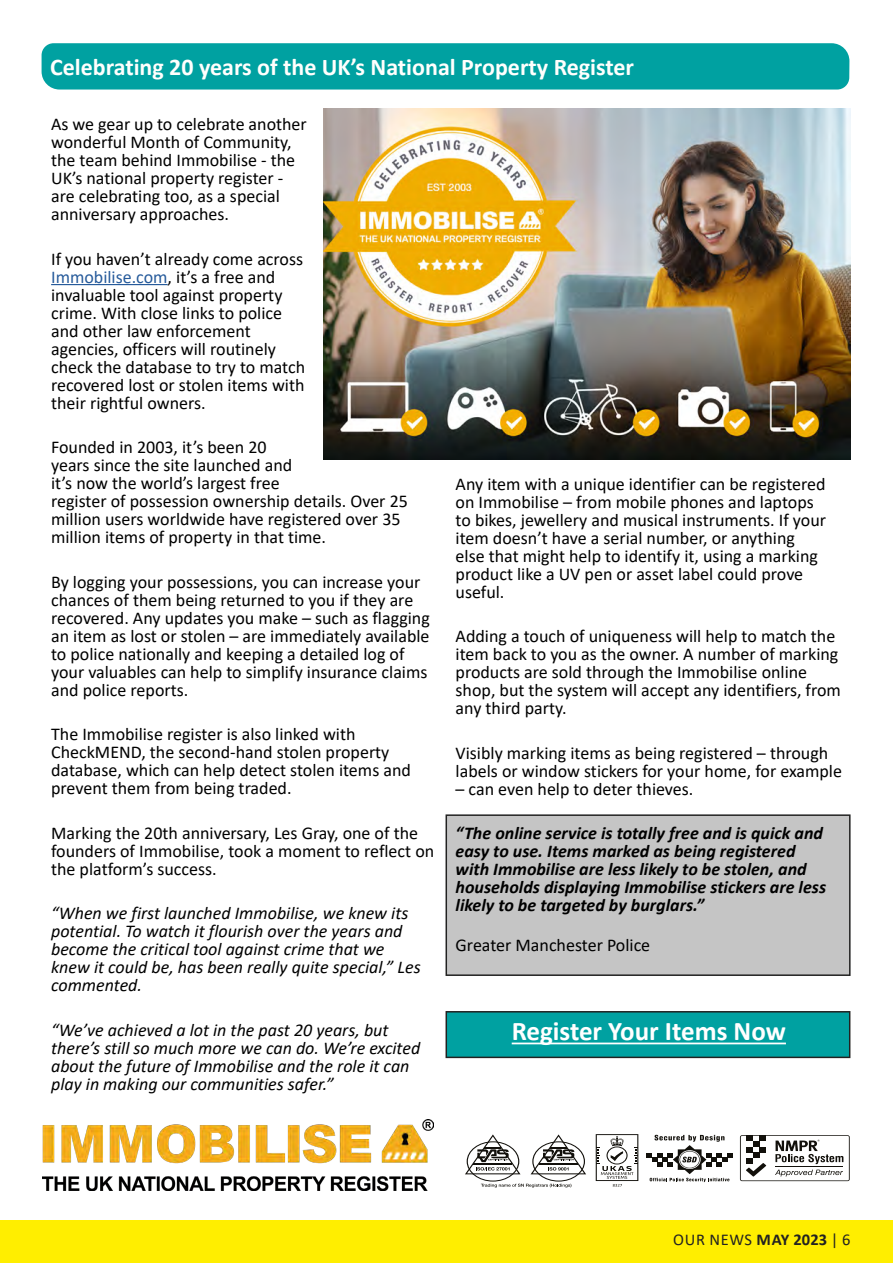
<style>
.page{position:relative;width:893px;height:1263px;background:#fff}
.page>*{position:absolute;margin:0;border:0;box-sizing:border-box;transform-origin:0 0}
.t1{font:700 27px "Calibri";color:#fff}
.t2{font:700 24px "Calibri";color:#fffffd}
.t3{font:18px/18px "Calibri";color:#000}
.t4{font:italic 18px/18px "Calibri";color:#000}
.t5{font:italic 700 18px/18px "Calibri";color:#000}
.t6{font:16.5px "Calibri";letter-spacing:.04em;color:#222221}
.s1{color:#275b9b}
.s2{font-weight:700}
</style>
<div class="page">
<div style="left:0;top:1220px;width:893px;height:43px;background:#fe0"></div>
<div style="left:446px;top:1011px;width:404px;height:47px;background:#00a1a1;border:2px solid #222221"></div>
<div style="left:446px;top:814px;width:404px;height:162px;background:#c5c5c5;border:2px solid #222221"></div>
<hr style="left:51px;top:284px;width:117px;height:1px;background:#275b9b">
<hr style="left:512px;top:1042px;width:274px;height:2px;background:#fff">
<div style="left:42px;top:43px;width:807px;height:47px;background:#00a1a1"></div>
<img style="left:324px;top:108px;width:526px;height:351px">
<img style="left:43px;top:1120px;width:391px;height:71px">
<svg style="left:465px;top:1134px;width:121px;height:53px"></svg>
<svg style="left:647px;top:1135px;width:85px;height:47px"></svg>
<svg style="left:740px;top:1135px;width:110px;height:46px"></svg>
<svg style="left:596px;top:1134px;width:42px;height:53px"></svg>
<h2 class="t2" style="left:50px;top:50px;width:586px">Celebrating 20 years of the UK’s National Property Register</h2>
<p class="t3" style="left:51px;top:115px;width:257px">As we gear up to celebrate another wonderful Month of Community, the team behind Immobilise - the<br>UK’s national property register - are celebrating too, as a special anniversary approaches.</p>
<p class="t3" style="left:51px;top:249px;width:256px">If you haven’t already come across<br><span class="s1">Immobilise.com</span>, it’s a free and invaluable tool against property crime. With close links to police and other law enforcement agencies, officers will routinely check the database to try to match recovered lost or stolen items with their rightful owners.</p>
<p class="t3" style="left:51px;top:438px;width:358px">Founded in 2003, it’s been 20<br>years since the site launched and<br>it’s now the world’s largest free<br>register of possession ownership details. Over 25 million users worldwide have registered over 35 million items of property in that time.</p>
<p class="t3" style="left:51px;top:572px;width:380px">By logging your possessions, you can increase your chances of them being returned to you if they are recovered. Any updates you make – such as flagging an item as lost or stolen – are immediately available to police nationally and keeping a detailed log of your valuables can help to simplify insurance claims and police reports.</p>
<p class="t3" style="left:51px;top:725px;width:361px">The Immobilise register is also linked with CheckMEND, the second-hand stolen property database, which can help detect stolen items and prevent them from being traded.</p>
<p class="t3" style="left:51px;top:823px;width:385px">Marking the 20th anniversary, Les Gray, one of the founders of Immobilise, took a moment to reflect on the platform’s success.</p>
<p class="t4" style="left:51px;top:903px;width:371px">“When we first launched Immobilise, we knew its potential. To watch it flourish over the years and become the critical tool against crime that we knew it could be, has been really quite special,” Les commented.</p>
<p class="t4" style="left:51px;top:1020px;width:371px">“We’ve achieved a lot in the past 20 years, but there’s still so much more we can do. We’re excited about the future of Immobilise and the role it can play in making our communities safer.”</p>
<p class="t3" style="left:456px;top:474px;width:372px">Any item with a unique identifier can be registered on Immobilise – from mobile phones and laptops to bikes, jewellery and musical instruments. If your item doesn’t have a serial number, or anything else that might help to identify it, using a marking product like a UV pen or asset label could prove useful.</p>
<p class="t3" style="left:456px;top:627px;width:387px">Adding a touch of uniqueness will help to match the item back to you as the owner. A number of marking products are sold through the Immobilise online shop, but the system will accept any identifiers, from any third party.</p>
<p class="t3" style="left:456px;top:743px;width:388px">Visibly marking items as being registered – through labels or window stickers for your home, for example</p>
<p class="t3" style="left:456px;top:779px;width:239px">– can even help to deter thieves.</p>
<p class="t5" style="left:456px;top:823px;width:372px">“The online service is totally free and is quick and easy to use. Items marked as being registered with Immobilise are less likely to be stolen, and households displaying Immobilise stickers are less likely to be targeted by burglars.”</p>
<p class="t3" style="left:456px;top:936px;width:196px">Greater Manchester Police</p>
<h1 class="t1" style="left:512px;top:1012px;width:276px">Register Your Items Now</h1>
<p class="t6" style="left:673px;top:1228px;width:179px">OUR NEWS <span class="s2">MAY 2023</span> | 6</p>
</div>
